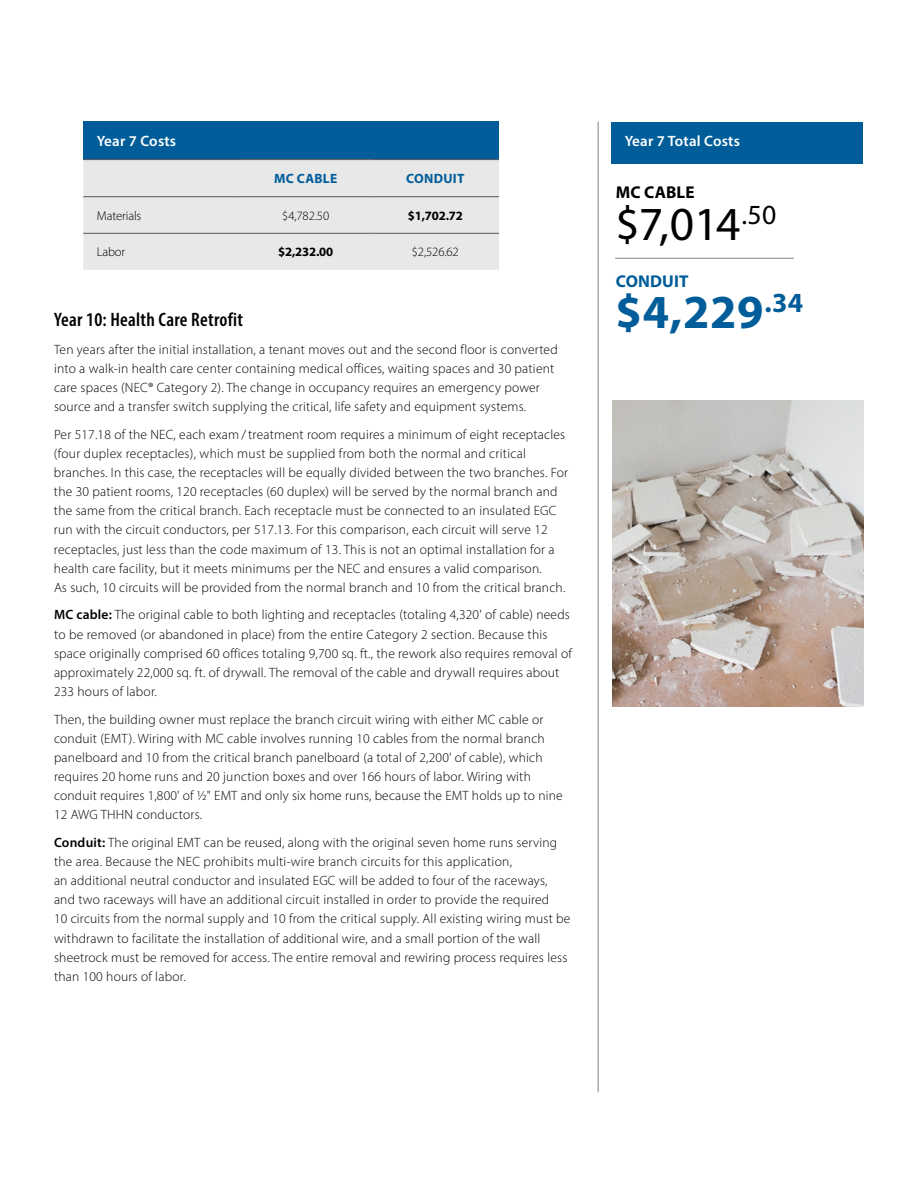
<style>
.page{position:relative;width:918px;height:1188px;background:#fff}
.page>*{position:absolute;margin:0;border:0;box-sizing:border-box;transform-origin:0 0}
.t1{font:47.7px "Myriad Pro";color:#000}
.t2{font:700 47.7px "Myriad Pro";color:#005d9a}
.t3{font:600 condensed 19.5px "Myriad Pro";letter-spacing:.015em;color:#000}
.t4{font:700 17.1px "Myriad Pro";letter-spacing:.01em;color:#000}
.t5{font:700 17.1px "Myriad Pro";letter-spacing:.01em;color:#005d9a}
.t6{font:600 15px "Myriad Pro";letter-spacing:.015em;color:#fff}
.t7{font:300 13.5px/19.2px "Myriad Pro";letter-spacing:.015em;color:#000}
.t8{font:700 13.5px "Myriad Pro";letter-spacing:.02em;color:#005d9a}
.t9{font:300 12.75px "Myriad Pro";letter-spacing:-.01em;color:#000}
.t10{font:700 12.75px "Myriad Pro";letter-spacing:-.01em;color:#000}
.s1{font-weight:600}
</style>
<div class="page">
<img style="left:612px;top:400px;width:252px;height:306px">
<div style="left:83px;top:121px;width:416px;height:39px;background:#005d9a"></div>
<div style="left:83px;top:160px;width:416px;height:110px;background:#e8e8e8"></div>
<div style="left:240px;top:160px;width:132px;height:37px;background:#e8e8e8"></div>
<hr style="left:83px;top:159px;width:157px;height:1px;background:#575757">
<hr style="left:240px;top:159px;width:132px;height:1px;background:#575757">
<hr style="left:372px;top:159px;width:127px;height:1px;background:#575757">
<hr style="left:83px;top:196px;width:157px;height:1px;background:#575757">
<hr style="left:240px;top:196px;width:132px;height:1px;background:#575757">
<hr style="left:372px;top:196px;width:127px;height:1px;background:#575757">
<hr style="left:83px;top:233px;width:157px;height:1px;background:#575757">
<hr style="left:240px;top:233px;width:132px;height:1px;background:#575757">
<hr style="left:372px;top:233px;width:127px;height:1px;background:#575757">
<hr style="left:615px;top:258px;width:179px;height:1px;background:#818181">
<div style="left:611px;top:122px;width:252px;height:41px;background:#005d9a"></div>
<hr style="left:598px;top:122px;width:1px;height:970px;background:#818181">
<p class="t6" style="left:97px;top:132px;width:81px">Year 7 Costs</p>
<p class="t8" style="left:274px;top:170px;width:65px">MC CABLE</p>
<p class="t8" style="left:406px;top:170px;width:60px">CONDUIT</p>
<p class="t9" style="left:97px;top:208px;width:46px">Materials</p>
<p class="t9" style="left:282px;top:208px;width:48px">$4,782.50</p>
<p class="t10" style="left:408px;top:207px;width:57px">$1,702.72</p>
<p class="t9" style="left:97px;top:244px;width:30px">Labor</p>
<p class="t10" style="left:278px;top:244px;width:57px">$2,232.00</p>
<p class="t9" style="left:412px;top:244px;width:48px">$2,526.62</p>
<h2 class="t3" style="left:54px;top:308px;width:190px">Year 10: Health Care Retrofit</h2>
<p class="t7" style="left:54px;top:340px;width:505px">Ten years after the initial installation, a tenant moves out and the second floor is converted into a walk-in health care center containing medical offices, waiting spaces and 30 patient care spaces (NEC® Category 2). The change in occupancy requires an emergency power source and a transfer switch supplying the critical, life safety and equipment systems.</p>
<p class="t7" style="left:54px;top:425px;width:516px">Per 517.18 of the NEC, each exam / treatment room requires a minimum of eight receptacles (four duplex receptacles), which must be supplied from both the normal and critical branches. In this case, the receptacles will be equally divided between the two branches. For the 30 patient rooms, 120 receptacles (60 duplex) will be served by the normal branch and the same from the critical branch. Each receptacle must be connected to an insulated EGC run with the circuit conductors, per 517.13. For this comparison, each circuit will serve 12 receptacles, just less than the code maximum of 13. This is not an optimal installation for a health care facility, but it meets minimums per the NEC and ensures a valid comparison.<br>As such, 10 circuits will be provided from the normal branch and 10 from the critical branch.</p>
<p class="t7" style="left:54px;top:605px;width:519px"><span class="s1">MC cable:</span> The original cable to both lighting and receptacles (totaling 4,320' of cable) needs to be removed (or abandoned in place) from the entire Category 2 section. Because this space originally comprised 60 offices totaling 9,700 sq. ft., the rework also requires removal of approximately 22,000 sq. ft. of drywall. The removal of the cable and drywall requires about 233 hours of labor.</p>
<p class="t7" style="left:54px;top:709px;width:510px">Then, the building owner must replace the branch circuit wiring with either MC cable or conduit (EMT). Wiring with MC cable involves running 10 cables from the normal branch panelboard and 10 from the critical branch panelboard (a total of 2,200' of cable), which requires 20 home runs and 20 junction boxes and over 166 hours of labor. Wiring with conduit requires 1,800' of 1/2" EMT and only six home runs, because the EMT holds up to nine 12 AWG THHN conductors.</p>
<p class="t7" style="left:54px;top:833px;width:518px"><span class="s1">Conduit:</span> The original EMT can be reused, along with the original seven home runs serving the area. Because the NEC prohibits multi-wire branch circuits for this application,<br>an additional neutral conductor and insulated EGC will be added to four of the raceways, and two raceways will have an additional circuit installed in order to provide the required<br>10 circuits from the normal supply and 10 from the critical supply. All existing wiring must be withdrawn to facilitate the installation of additional wire, and a small portion of the wall sheetrock must be removed for access. The entire removal and rewiring process requires less than 100 hours of labor.</p>
<p class="t6" style="left:625px;top:132px;width:117px">Year 7 Total Costs</p>
<p class="t4" style="left:616px;top:182px;width:80px">MC CABLE</p>
<h1 class="t1" style="left:616px;top:194px;width:162px">$7,014<sup>.50</sup></h1>
<p class="t5" style="left:616px;top:270px;width:74px">CONDUIT</p>
<h1 class="t2" style="left:616px;top:281px;width:189px">$4,229<sup>.34</sup></h1>
</div>
